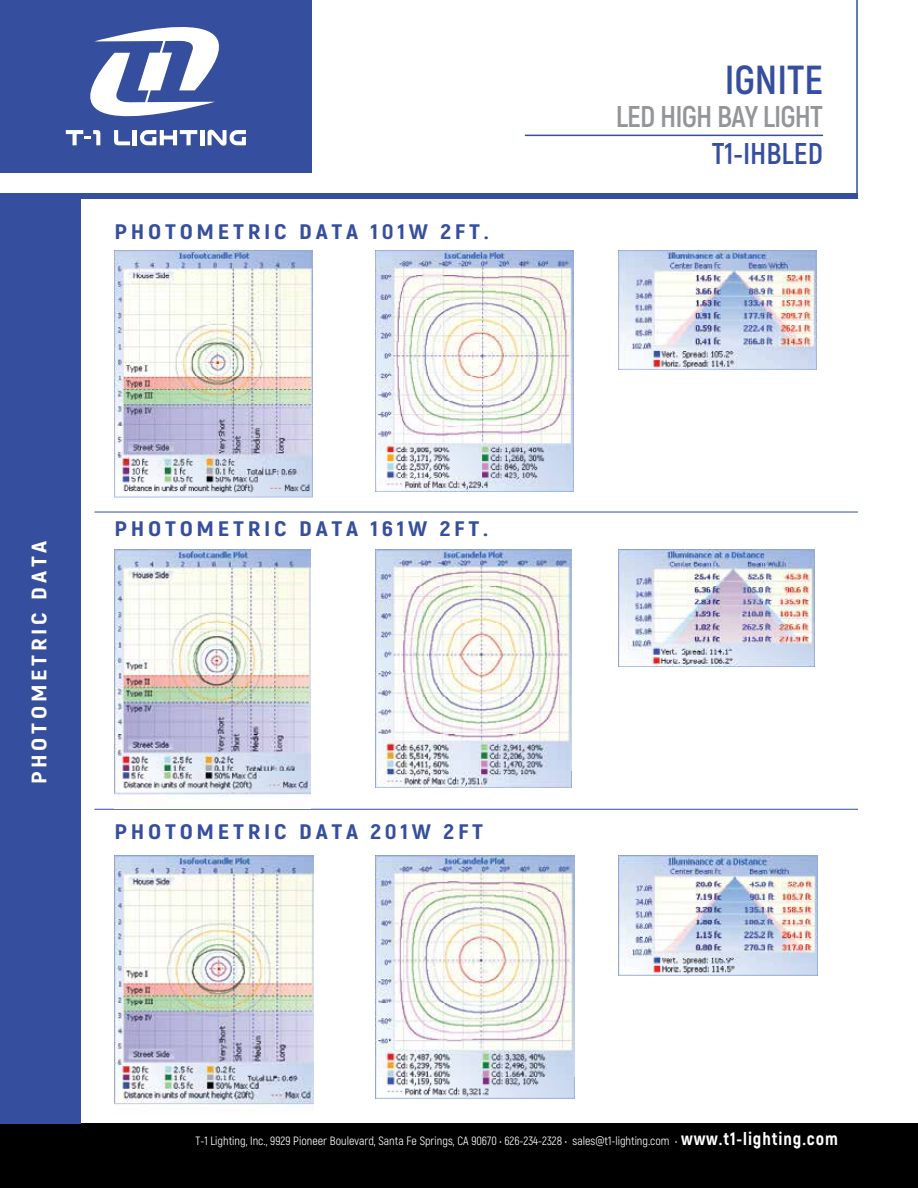
<style>
.page{position:relative;width:918px;height:1188px;background:#fff}
.page>*{position:absolute;margin:0;border:0;box-sizing:border-box;transform-origin:0 0}
.t1{font:700 40.5px "Akrobat";color:#364e9e}
.t2{font:700 30px "Akrobat";letter-spacing:-.03em;color:#939598}
.t3{font:700 30px "Akrobat";color:#364e9e}
.t4{font:800 21px "Akrobat";letter-spacing:.15em;color:#364e9e;scale:1.18 1}
.t5{font:800 21px "Akrobat";letter-spacing:.15em;color:#fff;scale:1.18 1}
.t6{font:12px "Akrobat";color:#fff}
.s1{font-weight:800;font-size:18px}
</style>
<div class="page">
<div style="left:0;top:1123px;width:918px;height:65px;background:#000"></div>
<div style="left:0;top:0;width:312px;height:172px;background:#364e9e"></div>
<hr style="left:857px;top:0;width:1px;height:198px;background:#364e9e">
<div style="left:0;top:193px;width:857px;height:5px;background:#364e9e"></div>
<div style="left:0;top:198px;width:81px;height:925px;background:#364e9e"></div>
<hr style="left:94px;top:512px;width:764px;height:1px;background:#364e9e">
<hr style="left:94px;top:809px;width:764px;height:1px;background:#364e9e">
<img style="left:114px;top:250px;width:198px;height:248px">
<img style="left:376px;top:250px;width:198px;height:241px">
<img style="left:618px;top:250px;width:198px;height:119px">
<img style="left:114px;top:549px;width:196px;height:248px">
<img style="left:376px;top:549px;width:196px;height:239px">
<img style="left:618px;top:549px;width:196px;height:118px">
<img style="left:114px;top:856px;width:200px;height:251px">
<img style="left:376px;top:856px;width:199px;height:242px">
<img style="left:618px;top:856px;width:199px;height:119px">
<hr style="left:525px;top:135px;width:298px;height:1px;background:#364e9e">
<svg style="left:65px;top:27px;width:181px;height:119px"></svg>
<h3 class="t4" style="left:114px;top:218px;width:319px">PHOTOMETRIC DATA 101W 2FT.</h3>
<h3 class="t5" style="left:26px;top:784px;width:208px;rotate:-90deg">PHOTOMETRIC DATA</h3>
<h3 class="t4" style="left:114px;top:516px;width:318px">PHOTOMETRIC DATA 161W 2FT.</h3>
<h3 class="t4" style="left:114px;top:819px;width:314px">PHOTOMETRIC DATA 201W 2FT</h3>
<h1 class="t1" style="left:725px;top:55px;width:100px">IGNITE</h1>
<h2 class="t2" style="left:616px;top:97px;width:209px">LED HIGH BAY LIGHT</h2>
<h2 class="t3" style="left:712px;top:135px;width:113px">T1-IHBLED</h2>
<p class="t6" style="left:196px;top:1134px;width:644px">T-1 Lighting, Inc., 9929 Pioneer Boulevard, Santa Fe Springs, CA 90670 • 626-234-2328 • sales@t1-lighting.com • <span class="s1">www.t1-lighting.com</span></p>
</div>
